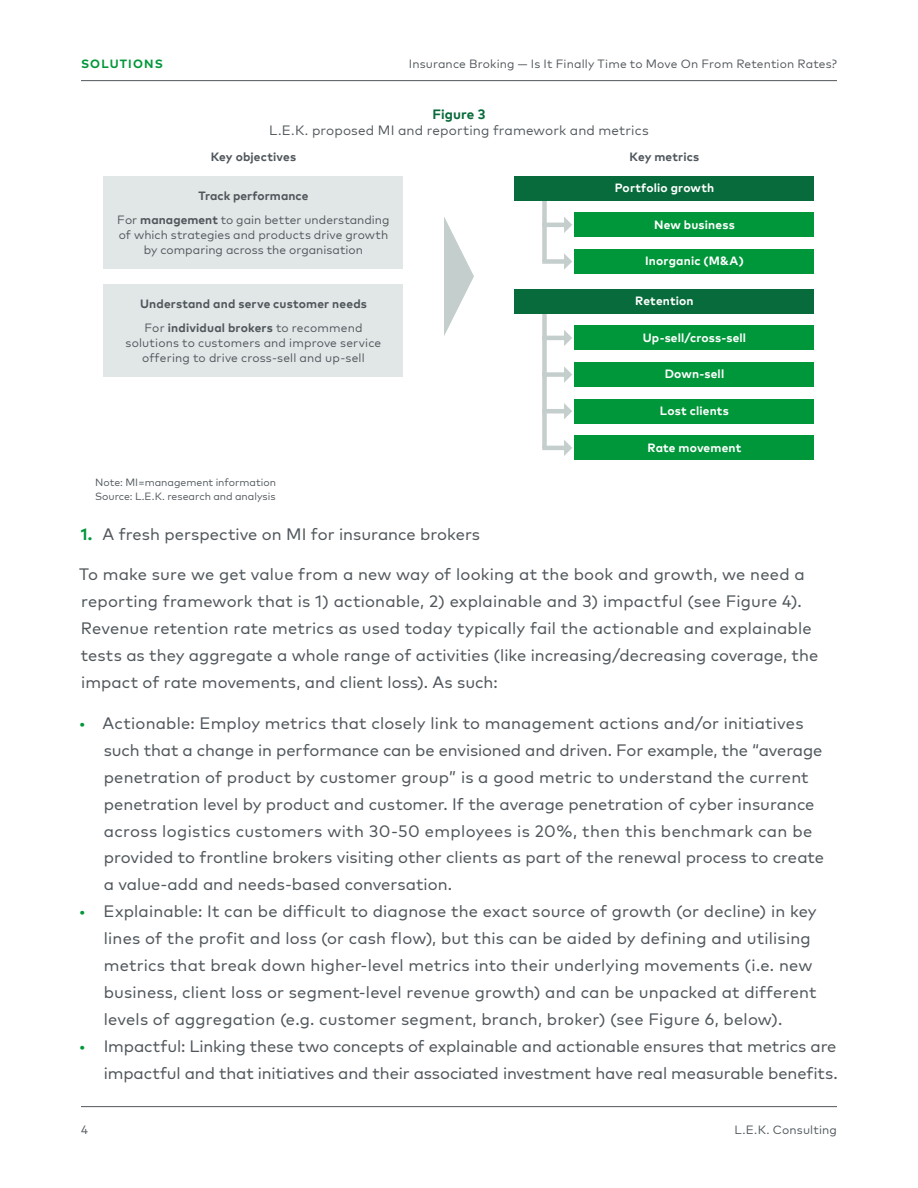
<style>
.page{position:relative;width:918px;height:1188px;background:#fff}
.page>*{position:absolute;margin:0;border:0;box-sizing:border-box;transform-origin:0 0}
.t1{font:16.5px/27px "Mark Pro";letter-spacing:.005em;color:#50575c}
.t2{font:13.5px "Mark Pro";letter-spacing:.01em;color:#50575c}
.t3{font:700 13.5px "Mark Pro";letter-spacing:.01em;color:#076b3b}
.t4{font:12px/15px "Mark Pro";letter-spacing:.01em;color:#50575c;text-align:center}
.t5{font:700 12px "Mark Pro";letter-spacing:.015em;color:#fff}
.t6{font:700 12px/24px "Mark Pro";letter-spacing:.015em;color:#50575c;text-align:center}
.t7{font:700 12px "Mark Pro";letter-spacing:.095em;color:#00973a}
.t8{font:10.5px/13.5px "Mark Pro";color:#50575c}
.s1{font-weight:700}
.s2{font-weight:400}
.s3{font-weight:700;color:#00973a}
.s4{color:#00973a}
</style>
<div class="page">
<hr style="left:81px;top:1106px;width:756px;height:1px;background:#50575c">
<hr style="left:81px;top:80px;width:756px;height:1px;background:#50575c">
<svg style="left:444px;top:217px;width:30px;height:119px"></svg>
<div style="left:104px;top:176px;width:300px;height:93px;background:#e1e7e6"></div>
<div style="left:104px;top:284px;width:300px;height:93px;background:#e1e7e6"></div>
<div style="left:542px;top:201px;width:5px;height:61px;background:#c4cecc"></div>
<div style="left:542px;top:259px;width:23px;height:5px;background:#c4cecc"></div>
<svg style="left:564px;top:253px;width:8px;height:17px"></svg>
<hr style="left:542px;top:223px;width:23px;height:4px;background:#c4cecc">
<svg style="left:564px;top:217px;width:8px;height:16px"></svg>
<div style="left:514px;top:176px;width:300px;height:25px;background:#076b3b"></div>
<div style="left:574px;top:213px;width:240px;height:24px;background:#00973a"></div>
<div style="left:574px;top:249px;width:240px;height:25px;background:#00973a"></div>
<div style="left:542px;top:314px;width:5px;height:134px;background:#c4cecc"></div>
<div style="left:542px;top:372px;width:23px;height:5px;background:#c4cecc"></div>
<svg style="left:564px;top:366px;width:8px;height:17px"></svg>
<hr style="left:542px;top:336px;width:23px;height:4px;background:#c4cecc">
<svg style="left:564px;top:330px;width:8px;height:16px"></svg>
<div style="left:514px;top:289px;width:300px;height:25px;background:#076b3b"></div>
<div style="left:574px;top:326px;width:240px;height:24px;background:#00973a"></div>
<div style="left:574px;top:362px;width:240px;height:25px;background:#00973a"></div>
<hr style="left:542px;top:446px;width:23px;height:4px;background:#c4cecc">
<svg style="left:564px;top:440px;width:8px;height:16px"></svg>
<hr style="left:542px;top:409px;width:23px;height:4px;background:#c4cecc">
<svg style="left:564px;top:403px;width:8px;height:16px"></svg>
<div style="left:574px;top:399px;width:240px;height:25px;background:#00973a"></div>
<div style="left:574px;top:436px;width:240px;height:24px;background:#00973a"></div>
<p class="t7" style="left:81px;top:56px;width:83px">SOLUTIONS</p>
<p class="t4" style="left:409px;top:55px;width:430px">Insurance Broking — Is It Finally Time to Move On From Retention Rates?</p>
<p class="t3" style="left:432px;top:104px;width:55px">Figure 3</p>
<p class="t2" style="left:269px;top:120px;width:381px">L.E.K. proposed MI and reporting framework and metrics</p>
<p class="t4" style="left:289px;top:122px;width:341px">L.E.K. proposed MI and reporting framework and metrics</p>
<p class="t6" style="left:211px;top:144px;width:87px">Key objectives</p>
<p class="t6" style="left:630px;top:144px;width:71px">Key metrics</p>
<p class="t4" style="left:117px;top:182px;width:274px;line-height:24px"><span class="s1">Track performance<br></span>For <span class="s1">management</span> to gain better understanding</p>
<p class="t4" style="left:119px;top:226px;width:271px">of which strategies and products drive growth by comparing across the organisation</p>
<p class="t5" style="left:615px;top:179px;width:101px">Portfolio growth</p>
<p class="t5" style="left:654px;top:215px;width:82px">New business</p>
<p class="t5" style="left:645px;top:252px;width:100px">Inorganic (M&amp;A)</p>
<p class="t5" style="left:635px;top:292px;width:60px">Retention</p>
<p class="t5" style="left:643px;top:328px;width:105px">Up-sell/cross-sell</p>
<p class="t5" style="left:665px;top:365px;width:61px">Down-sell</p>
<p class="t5" style="left:660px;top:402px;width:71px">Lost clients</p>
<p class="t5" style="left:648px;top:438px;width:95px">Rate movement</p>
<p class="t6" style="left:140px;top:290px;width:228px">Understand and serve customer needs<br><span class="s2">For</span> individual brokers <span class="s2">to recommend</span></p>
<p class="t4" style="left:126px;top:334px;width:257px">solutions to customers and improve service offering to drive cross-sell and up-sell</p>
<p class="t8" style="left:95px;top:475px;width:183px">Note: MI=management information<br>Source: L.E.K. research and analysis</p>
<p class="t4" style="left:96px;top:487px;width:207px">Note: MI=management information</p>
<p class="t1" style="left:81px;top:519px;width:401px"><span class="s3">1.</span> A fresh perspective on MI for insurance brokers</p>
<p class="t1" style="left:79px;top:559px;width:741px">To make sure we get value from a new way of looking at the book and growth, we need a reporting framework that is 1) actionable, 2) explainable and 3) impactful (see Figure 4).<br>Revenue retention rate metrics as used today typically fail the actionable and explainable tests as they aggregate a whole range of activities (like increasing/decreasing coverage, the impact of rate movements, and client loss). As such:</p>
<p class="t1" style="left:104px;top:708px;width:722px;text-indent:-25px"><span class="s4">•</span> Actionable: Employ metrics that closely link to management actions and/or initiatives such that a change in performance can be envisioned and driven. For example, the “average penetration of product by customer group” is a good metric to understand the current penetration level by product and customer. If the average penetration of cyber insurance across logistics customers with 30-50 employees is 20%, then this benchmark can be provided to frontline brokers visiting other clients as part of the renewal process to create a value-add and needs-based conversation.</p>
<p class="t1" style="left:104px;top:897px;width:715px;text-indent:-25px"><span class="s4">•</span> Explainable: It can be difficult to diagnose the exact source of growth (or decline) in key lines of the profit and loss (or cash flow), but this can be aided by defining and utilising metrics that break down higher-level metrics into their underlying movements (i.e. new business, client loss or segment-level revenue growth) and can be unpacked at different levels of aggregation (e.g. customer segment, branch, broker) (see Figure 6, below).</p>
<p class="t1" style="left:79px;top:1032px;width:761px;text-align:right"><span class="s4">•</span> Impactful: Linking these two concepts of explainable and actionable ensures that metrics are impactful and that initiatives and their associated investment have real measurable benefits.</p>
<p class="t4" style="left:81px;top:1121px;width:8px">4</p>
<p class="t4" style="left:735px;top:1121px;width:104px">L.E.K. Consulting</p>
</div>
